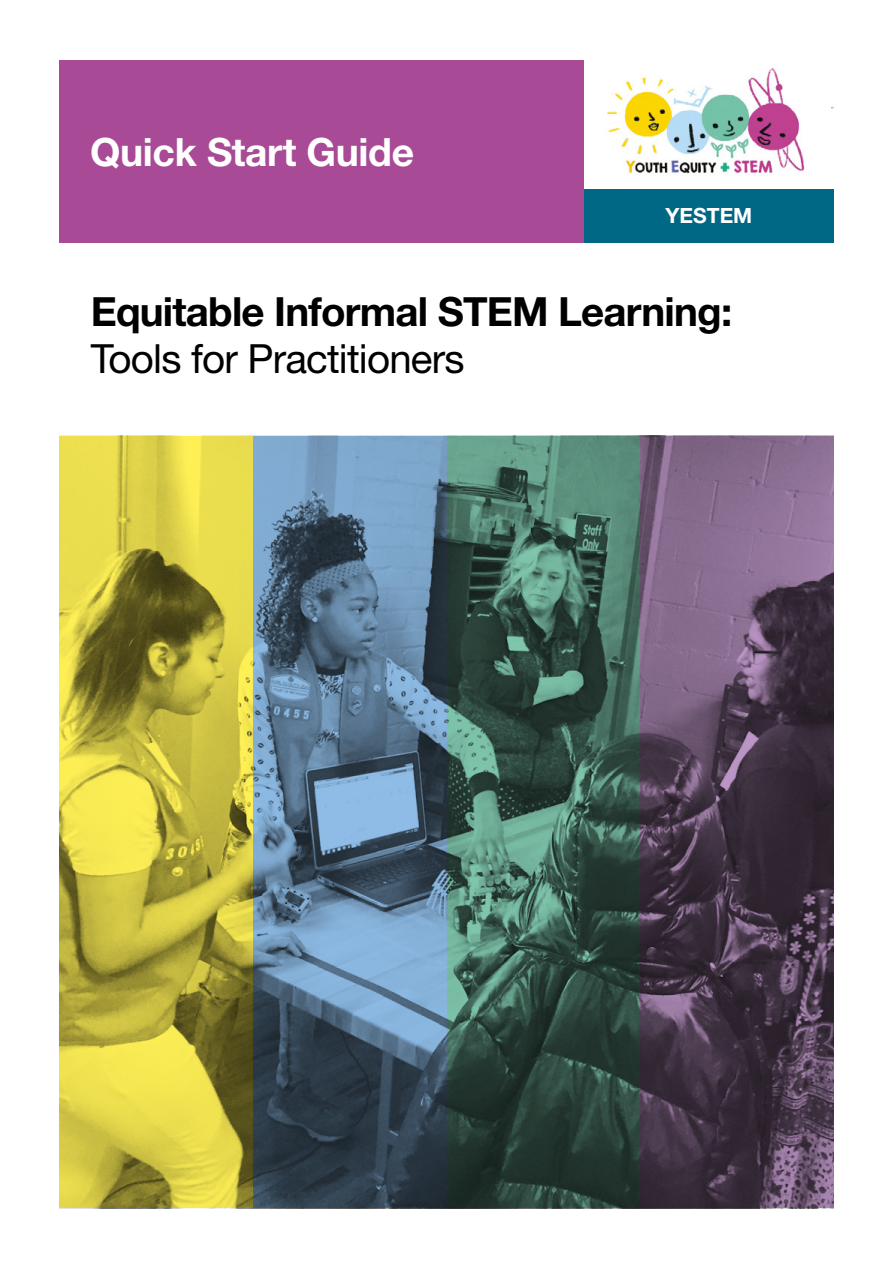
<style>
.page{position:relative;width:893px;height:1263px;background:#fff}
.page>*{position:absolute;margin:0;border:0;box-sizing:border-box;transform-origin:0 0}
.t1{font:700 40.2px/47.5px "Helvetica Neue LT Std";letter-spacing:-.02em;color:#000}
.t2{font:700 39px "Helvetica Neue LT Std";letter-spacing:-.01em;color:#fff}
.t3{font:700 21px "Helvetica Neue LT Std";color:#fff}
.s1{font-weight:400}
</style>
<div class="page">
<div style="left:60px;top:61px;width:524px;height:183px;background:#a84a96"></div>
<div style="left:584px;top:189px;width:249px;height:55px;background:#006885"></div>
<hr style="left:608px;top:107px;width:225px;height:1px;background:#a6bbcb">
<div style="left:584px;top:60px;width:246px;height:124px;background:#fff"></div>
<img style="left:607px;top:68px;width:198px;height:108px">
<img style="left:60px;top:436px;width:773px;height:773px">
<p class="t2" style="left:90px;top:128px;width:325px">Quick Start Guide</p>
<p class="t3" style="left:666px;top:203px;width:88px">YESTEM</p>
<p class="t1" style="left:91px;top:287px;width:643px">Equitable Informal STEM Learning:<br><span class="s1">Tools for Practitioners</span></p>
</div>
